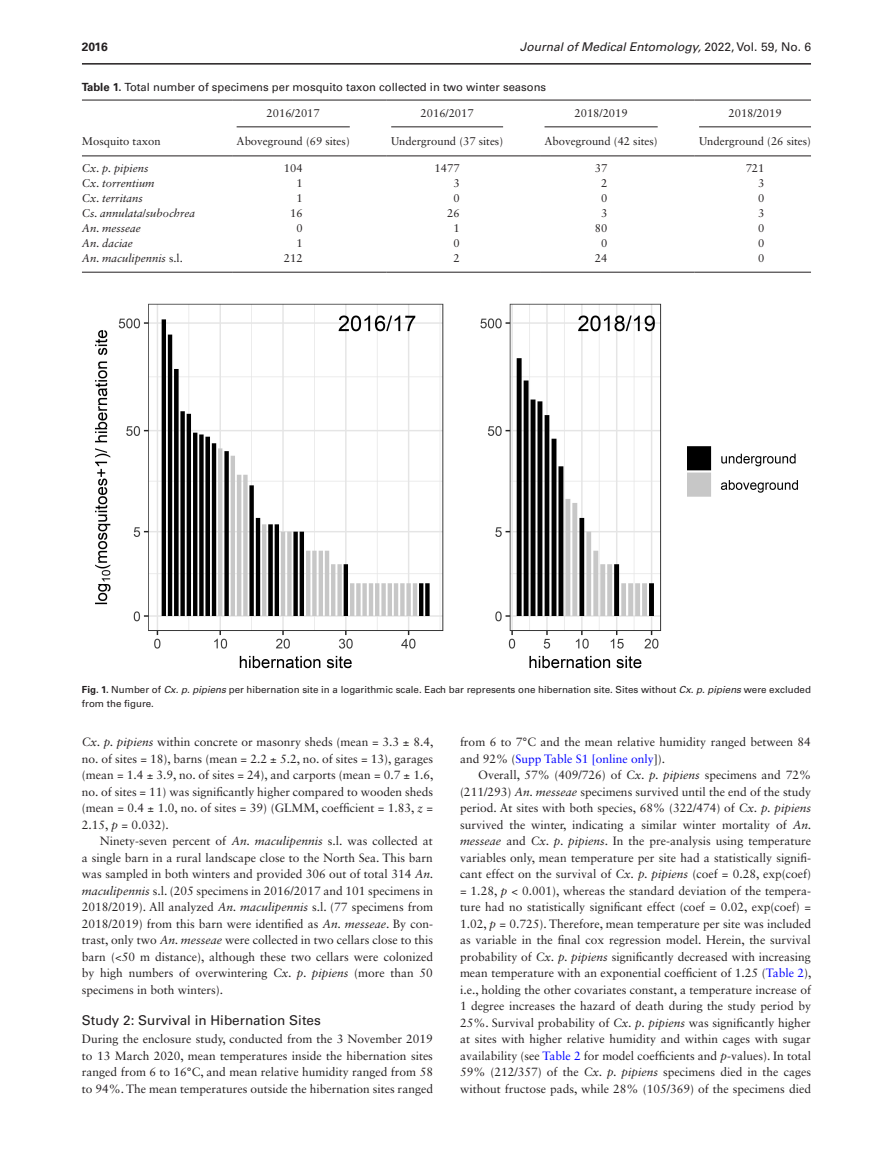
<style>
.page{position:relative;width:893px;height:1174px;background:#fff}
.page>*{position:absolute;margin:0;border:0;box-sizing:border-box;transform-origin:0 0}
.t1{font:13.5px "Univers LT Std";color:#231f20}
.t2{font:12px/16.5px "Sabon LT Std";color:#231f20;text-align:justify}
.t3{font:italic 12px "Univers LT Std";color:#231f20}
.t4{font:700 12px "Univers LT Std";color:#231f20}
.t5{font:11.25px "Sabon LT Std";color:#231f20}
.t6{font:italic 11.25px "Sabon LT Std";color:#231f20}
.t7{font:11.25px "Univers LT Std";color:#231f20}
.t8{font:9.75px/14.2px "Univers LT Std";color:#231f20}
.s1{font-style:normal}
.s2{font-weight:700}
.s3{font-style:italic}
.s4{color:#00f}
</style>
<div class="page">
<hr style="left:82px;top:63px;width:729px;height:2px;background:#231f20">
<hr style="left:82px;top:100px;width:150px;height:1px;background:#231f20">
<hr style="left:82px;top:155px;width:150px;height:1px;background:#231f20">
<hr style="left:232px;top:100px;width:155px;height:1px;background:#231f20">
<hr style="left:387px;top:100px;width:153px;height:1px;background:#231f20">
<hr style="left:540px;top:100px;width:155px;height:1px;background:#231f20">
<hr style="left:695px;top:100px;width:116px;height:1px;background:#231f20">
<hr style="left:232px;top:155px;width:155px;height:1px;background:#231f20">
<hr style="left:387px;top:155px;width:153px;height:1px;background:#231f20">
<hr style="left:540px;top:155px;width:155px;height:1px;background:#231f20">
<hr style="left:695px;top:155px;width:116px;height:1px;background:#231f20">
<hr style="left:82px;top:272px;width:150px;height:1px;background:#231f20">
<hr style="left:232px;top:272px;width:155px;height:1px;background:#231f20">
<hr style="left:387px;top:272px;width:153px;height:1px;background:#231f20">
<hr style="left:540px;top:272px;width:155px;height:1px;background:#231f20">
<hr style="left:695px;top:272px;width:116px;height:1px;background:#231f20">
<hr style="left:237px;top:126px;width:113px;height:1px;background:#231f20">
<hr style="left:391px;top:126px;width:112px;height:1px;background:#231f20">
<hr style="left:544px;top:126px;width:114px;height:1px;background:#231f20">
<hr style="left:699px;top:126px;width:112px;height:1px;background:#231f20">
<img style="left:95px;top:303px;width:703px;height:366px">
<p class="t4" style="left:82px;top:40px;width:28px">2016</p>
<p class="t3" style="left:520px;top:40px;width:293px">Journal of Medical Entomology, <span class="s1">2022, Vol. 59, No. 6</span></p>
<p class="t7" style="left:82px;top:80px;width:466px"><span class="s2">Table 1.</span> Total number of specimens per mosquito taxon collected in two winter seasons</p>
<p class="t5" style="left:82px;top:135px;width:80px">Mosquito taxon</p>
<p class="t5" style="left:267px;top:107px;width:55px">2016/2017</p>
<p class="t5" style="left:421px;top:107px;width:55px">2016/2017</p>
<p class="t5" style="left:574px;top:107px;width:55px">2018/2019</p>
<p class="t5" style="left:728px;top:107px;width:55px">2018/2019</p>
<p class="t5" style="left:237px;top:135px;width:115px">Aboveground (69 sites)</p>
<p class="t5" style="left:391px;top:135px;width:113px">Underground (37 sites)</p>
<p class="t5" style="left:544px;top:135px;width:115px">Aboveground (42 sites)</p>
<p class="t5" style="left:699px;top:135px;width:113px">Underground (26 sites)</p>
<p class="t6" style="left:82px;top:161px;width:68px">Cx. p. pipiens</p>
<p class="t5" style="left:284px;top:161px;width:20px">104</p>
<p class="t5" style="left:435px;top:161px;width:27px">1477</p>
<p class="t5" style="left:595px;top:161px;width:14px">37</p>
<p class="t5" style="left:746px;top:161px;width:20px">721</p>
<p class="t6" style="left:82px;top:176px;width:74px">Cx. torrentium</p>
<p class="t5" style="left:296px;top:176px;width:8px">1</p>
<p class="t5" style="left:453px;top:176px;width:8px">3</p>
<p class="t5" style="left:601px;top:176px;width:8px">2</p>
<p class="t5" style="left:758px;top:176px;width:8px">3</p>
<p class="t6" style="left:82px;top:191px;width:62px">Cx. territans</p>
<p class="t5" style="left:296px;top:191px;width:8px">1</p>
<p class="t5" style="left:453px;top:191px;width:8px">0</p>
<p class="t5" style="left:601px;top:191px;width:8px">0</p>
<p class="t5" style="left:758px;top:191px;width:8px">0</p>
<p class="t6" style="left:82px;top:206px;width:115px">Cs. annulata<span class="s1">/</span>subochrea</p>
<p class="t5" style="left:290px;top:206px;width:14px">16</p>
<p class="t5" style="left:447px;top:206px;width:14px">26</p>
<p class="t5" style="left:601px;top:206px;width:8px">3</p>
<p class="t5" style="left:758px;top:206px;width:8px">3</p>
<p class="t6" style="left:82px;top:221px;width:60px">An. messeae</p>
<p class="t5" style="left:296px;top:221px;width:8px">0</p>
<p class="t5" style="left:453px;top:221px;width:8px">1</p>
<p class="t5" style="left:595px;top:221px;width:14px">80</p>
<p class="t5" style="left:758px;top:221px;width:8px">0</p>
<p class="t6" style="left:82px;top:236px;width:52px">An. daciae</p>
<p class="t5" style="left:296px;top:236px;width:8px">1</p>
<p class="t5" style="left:453px;top:236px;width:8px">0</p>
<p class="t5" style="left:601px;top:236px;width:8px">0</p>
<p class="t5" style="left:758px;top:236px;width:8px">0</p>
<p class="t6" style="left:82px;top:251px;width:102px">An. maculipennis <span class="s1">s.l.</span></p>
<p class="t5" style="left:284px;top:251px;width:20px">212</p>
<p class="t5" style="left:453px;top:251px;width:8px">2</p>
<p class="t5" style="left:595px;top:251px;width:14px">24</p>
<p class="t5" style="left:758px;top:251px;width:8px">0</p>
<p class="t8" style="left:82px;top:682px;width:731px"><span class="s2">Fig. 1.</span> Number of <span class="s3">Cx. p. pipiens</span> per hibernation site in a logarithmic scale. Each bar represents one hibernation site. Sites without <span class="s3">Cx. p. pipiens</span> were excluded from the figure.</p>
<p class="t2" style="left:82px;top:733px;width:353px"><span class="s3">Cx. p. pipiens</span> within concrete or masonry sheds (mean = 3.3 ± 8.4, no. of sites = 18), barns (mean = 2.2 ± 5.2, no. of sites = 13), garages (mean = 1.4 ± 3.9, no. of sites = 24), and carports (mean = 0.7 ± 1.6, no. of sites = 11) was significantly higher compared to wooden sheds (mean = 0.4 ± 1.0, no. of sites = 39) (GLMM, coefficient = 1.83, <span class="s3">z</span> = 2.15, <span class="s3">p</span> = 0.032).</p>
<p class="t2" style="left:82px;top:832px;width:353px;text-indent:18px">Ninety-seven percent of <span class="s3">An. maculipennis</span> s.l. was collected at a single barn in a rural landscape close to the North Sea. This barn was sampled in both winters and provided 306 out of total 314 <span class="s3">An. maculipennis</span> s.l. (205 specimens in 2016/2017 and 101 specimens in 2018/2019). All analyzed <span class="s3">An. maculipennis</span> s.l. (77 specimens from 2018/2019) from this barn were identified as <span class="s3">An. messeae</span>. By con&shy;trast, only two <span class="s3">An. messeae</span> were collected in two cellars close to this barn (&lt;50 m distance), although these two cellars were colonized by high numbers of overwintering <span class="s3">Cx. p. pipiens</span> (more than 50 specimens in both winters).</p>
<p class="t1" style="left:82px;top:1012px;width:240px">Study 2: Survival in Hibernation Sites</p>
<p class="t2" style="left:82px;top:1030px;width:353px">During the enclosure study, conducted from the 3 November 2019 to 13 March 2020, mean temperatures inside the hibernation sites ranged from 6 to 16°C, and mean relative humidity ranged from 58 to 94%. The mean temperatures outside the hibernation sites ranged</p>
<p class="t2" style="left:460px;top:733px;width:352px">from 6 to 7°C and the mean relative humidity ranged between 84 and 92% (<span class="s4">Supp Table S1 [online only</span>]).</p>
<p class="t2" style="left:460px;top:766px;width:353px;text-indent:18px">Overall, 57% (409/726) of <span class="s3">Cx. p. pipiens</span> specimens and 72% (211/293) <span class="s3">An. messeae</span> specimens survived until the end of the study period. At sites with both species, 68% (322/474) of <span class="s3">Cx. p. pipiens </span>survived the winter, indicating a similar winter mortality of <span class="s3">An. messeae</span> and <span class="s3">Cx. p. pipiens</span>. In the pre-analysis using temperature variables only, mean temperature per site had a statistically signifi&shy;cant effect on the survival of <span class="s3">Cx. p. pipiens</span> (coef = 0.28, exp(coef) = 1.28, <span class="s3">p</span> &lt; 0.001), whereas the standard deviation of the tempera&shy;ture had no statistically significant effect (coef = 0.02, exp(coef) = 1.02, <span class="s3">p</span> = 0.725). Therefore, mean temperature per site was included as variable in the final cox regression model. Herein, the survival probability of <span class="s3">Cx. p. pipiens</span> significantly decreased with increasing mean temperature with an exponential coefficient of 1.25 (<span class="s4">Table 2</span>), i.e., holding the other covariates constant, a temperature increase of 1 degree increases the hazard of death during the study period by 25%. Survival probability of <span class="s3">Cx. p. pipiens</span> was significantly higher at sites with higher relative humidity and within cages with sugar availability (see <span class="s4">Table 2</span> for model coefficients and <span class="s3">p</span>-values). In total 59% (212/357) of the <span class="s3">Cx. p. pipiens</span> specimens died in the cages without fructose pads, while 28% (105/369) of the specimens died</p>
</div>
